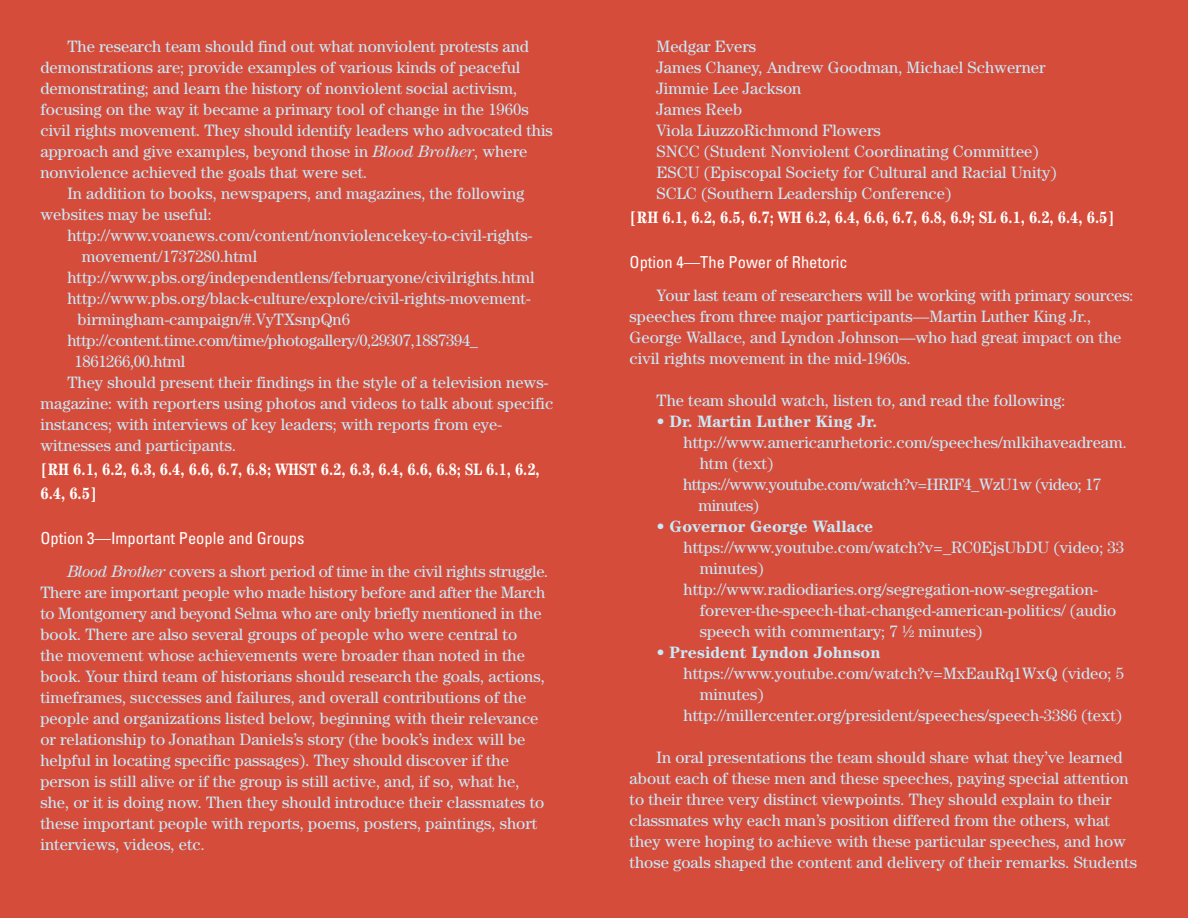
<style>
.page{position:relative;width:1188px;height:918px;background:#d64c3a}
.page>*{position:absolute;margin:0;border:0;box-sizing:border-box;transform-origin:0 0}
.t1{font:16.5px/21px "Century Std";color:#c6eafa}
.t2{font:700 condensed 16.5px/24px "Century Std";color:#fff}
.t3{font:16.5px "Century Std";letter-spacing:-.02em;color:#c6eafa}
.t4{font:700 16.5px "Century Std";color:#c6eafa}
.t5{font:16.5px "Century Std";letter-spacing:-.03em;color:#c6eafa}
.t6{font:condensed 16.5px "Univers LT Std";color:#fff}
.s1{font-style:italic}
</style>
<div class="page">
<p class="t1" style="left:67px;top:36px;width:463px">The research team should find out what nonviolent protests and</p>
<p class="t1" style="left:40px;top:57px;width:481px">demonstrations are; provide examples of various kinds of peaceful</p>
<p class="t1" style="left:40px;top:78px;width:478px">demonstrating; and learn the history of nonviolent social activism,</p>
<p class="t1" style="left:40px;top:99px;width:490px">focusing on the way it became a primary tool of change in the 1960s</p>
<p class="t1" style="left:40px;top:120px;width:514px">civil rights movement. They should identify leaders who advocated this</p>
<p class="t1" style="left:40px;top:141px;width:488px">approach and give examples, beyond those in <span class="s1">Blood Brother</span>, where</p>
<p class="t1" style="left:40px;top:162px;width:328px">nonviolence achieved the goals that were set.</p>
<p class="t1" style="left:67px;top:183px;width:459px">In addition to books, newspapers, and magazines, the following</p>
<p class="t1" style="left:40px;top:204px;width:173px">websites may be useful:</p>
<p class="t1" style="left:67px;top:225px;width:467px">http://www.voanews.com/content/nonviolencekey-to-civil-rights-</p>
<p class="t1" style="left:82px;top:246px;width:177px">movement/1737280.html</p>
<p class="t1" style="left:67px;top:267px;width:469px">http://www.pbs.org/independentlens/februaryone/civilrights.html</p>
<p class="t1" style="left:67px;top:288px;width:465px">http://www.pbs.org/black-culture/explore/civil-rights-movement-</p>
<p class="t1" style="left:78px;top:309px;width:274px">birmingham-campaign/#.VyTXsnpQn6</p>
<p class="t3" style="left:67px;top:331px;width:412px">http://content.time.com/time/photogallery/0,29307,1887394_</p>
<p class="t3" style="left:75px;top:352px;width:112px">1861266,00.html</p>
<p class="t1" style="left:67px;top:372px;width:482px">They should present their findings in the style of a television news-</p>
<p class="t1" style="left:40px;top:393px;width:514px">magazine: with reporters using photos and videos to talk about specific</p>
<p class="t1" style="left:40px;top:414px;width:463px">instances; with interviews of key leaders; with reports from eye-</p>
<p class="t1" style="left:40px;top:435px;width:197px">witnesses and participants.</p>
<p class="t2" style="left:40px;top:457px;width:501px">[RH 6.1, 6.2, 6.3, 6.4, 6.6, 6.7, 6.8; WHST 6.2, 6.3, 6.4, 6.6, 6.8; SL 6.1, 6.2,<br>6.4, 6.5]</p>
<p class="t6" style="left:40px;top:528px;width:265px">Option 3—Important People and Groups</p>
<p class="t1" style="left:40px;top:561px;width:509px;text-indent:27px"><span class="s1">Blood Brother</span> covers a short period of time in the civil rights struggle.<br>There are important people who made history before and after the March to Montgomery and beyond Selma who are only briefly mentioned in the book. There are also several groups of people who were central to<br>the movement whose achievements were broader than noted in the book. Your third team of historians should research the goals, actions, timeframes, successes and failures, and overall contributions of the people and organizations listed below, beginning with their relevance or relationship to Jonathan Daniels’s story (the book’s index will be helpful in locating specific passages). They should discover if the person is still alive or if the group is still active, and, if so, what he, she, or it is doing now. Then they should introduce their classmates to these important people with reports, poems, posters, paintings, short interviews, videos, etc.</p>
<p class="t1" style="left:657px;top:35px;width:402px">Medgar Evers<br>James Chaney, Andrew Goodman, Michael Schwerner Jimmie Lee Jackson<br>James Reeb<br>Viola LiuzzoRichmond Flowers<br>SNCC (Student Nonviolent Coordinating Committee)<br>ESCU (Episcopal Society for Cultural and Racial Unity)<br>SCLC (Southern Leadership Conference)</p>
<p class="t2" style="left:630px;top:205px;width:487px">[RH 6.1, 6.2, 6.5, 6.7; WH 6.2, 6.4, 6.6, 6.7, 6.8, 6.9; SL 6.1, 6.2, 6.4, 6.5]</p>
<p class="t6" style="left:630px;top:252px;width:220px">Option 4—The Power of Rhetoric</p>
<p class="t1" style="left:630px;top:284px;width:505px;text-indent:27px">Your last team of researchers will be working with primary sources: speeches from three major participants—Martin Luther King Jr., George Wallace, and Lyndon Johnson—who had great impact on the civil rights movement in the mid-1960s.</p>
<p class="t1" style="left:657px;top:389px;width:410px">The team should watch, listen to, and read the following:</p>
<p class="t4" style="left:657px;top:411px;width:222px">• Dr. Martin Luther King Jr.</p>
<p class="t1" style="left:684px;top:431px;width:445px">http://www.americanrhetoric.com/speeches/mlkihaveadream.</p>
<p class="t1" style="left:700px;top:452px;width:75px">htm (text)</p>
<p class="t5" style="left:683px;top:475px;width:419px">https://www.youtube.com/watch?v=HRIF4_WzU1w (video; 17</p>
<p class="t5" style="left:699px;top:496px;width:62px">minutes)</p>
<p class="t4" style="left:657px;top:516px;width:218px">• Governor George Wallace</p>
<p class="t1" style="left:684px;top:537px;width:442px">https://www.youtube.com/watch?v=_RC0EjsUbDU (video; 33</p>
<p class="t1" style="left:700px;top:558px;width:66px">minutes)</p>
<p class="t1" style="left:684px;top:579px;width:416px">http://www.radiodiaries.org/segregation-now-segregation-</p>
<p class="t1" style="left:700px;top:600px;width:418px">forever-the-speech-that-changed-american-politics/ (audio</p>
<p class="t1" style="left:700px;top:621px;width:284px">speech with commentary; 7 ½ minutes)</p>
<p class="t4" style="left:657px;top:643px;width:225px">• President Lyndon Johnson</p>
<p class="t1" style="left:684px;top:663px;width:442px">https://www.youtube.com/watch?v=MxEauRq1WxQ (video; 5</p>
<p class="t1" style="left:700px;top:684px;width:66px">minutes)</p>
<p class="t1" style="left:684px;top:705px;width:440px">http://millercenter.org/president/speeches/speech-3386 (text)</p>
<p class="t1" style="left:630px;top:747px;width:509px;text-indent:27px">In oral presentations the team should share what they’ve learned about each of these men and these speeches, paying special attention to their three very distinct viewpoints. They should explain to their classmates why each man’s position differed from the others, what they were hoping to achieve with these particular speeches, and how those goals shaped the content and delivery of their remarks. Students</p>
</div>
